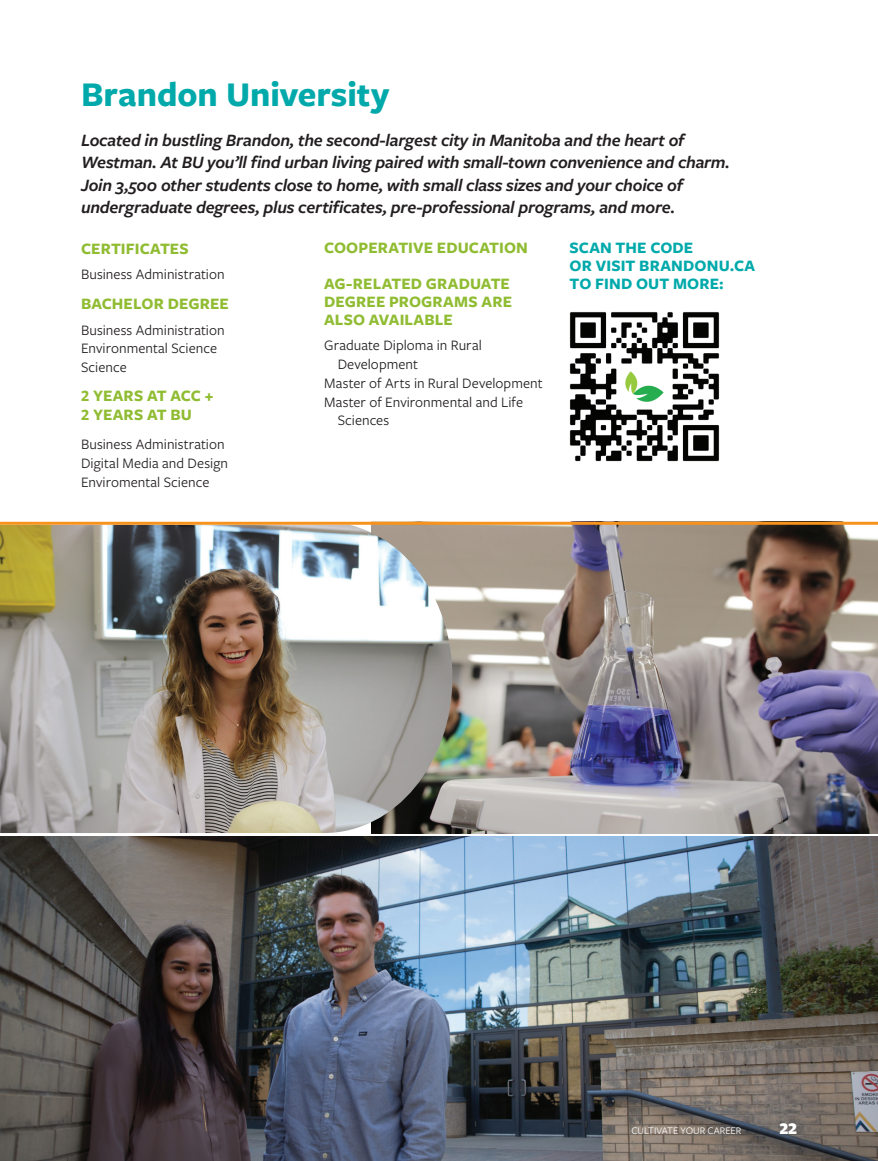
<style>
.page{position:relative;width:878px;height:1161px;background:#fff}
.page>*{position:absolute;margin:0;border:0;box-sizing:border-box;transform-origin:0 0}
.Heading_-_Medium_24_27{font:700 36px "Freight Sans Pro";color:#01a9ab}
.Callout_V2__Campton_bold{font:italic 600 18px/22.5px "Freight Sans Pro";letter-spacing:-.015em;color:#231f20}
.Subhead_Light_Left{font:700 16.5px/18px "Freight Sans Pro";letter-spacing:.005em;color:#90bc32}
.Subhead_Light_Left-2{font:700 16.5px/18px "Freight Sans Pro";letter-spacing:.01em;color:#01a9ab}
.t1{font:900 16.5px "Unit Slab Pro";color:#fff}
.Body_Copy{font:15px/18.8px "Freight Sans Pro";letter-spacing:.005em;color:#231f20}
.Subhead_Light_Left-3{font:15px/18.8px "Freight Sans Pro";letter-spacing:.005em;color:#231f20}
.t2{font:10.5px "Freight Sans Pro";color:#fff}
</style>
<div class="page">
<img style="left:452px;top:525px;width:426px;height:308px">
<img style="left:0;top:525px;width:452px;height:308px">
<img style="left:0;top:837px;width:878px;height:324px">
<img style="left:569px;top:312px;width:151px;height:150px">
<hr style="left:0;top:522px;width:878px;height:3px;background:#f7931d">
<p class="Heading_-_Medium_24_27" style="left:81px;top:69px;width:310px">Brandon University</p>
<p class="Callout_V2__Campton_bold" style="left:81px;top:128px;width:650px">Located in bustling Brandon, the second-largest city in Manitoba and the heart of Westman. At BU you’ll find urban living paired with small-town convenience and charm.<br>Join 3,500 other students close to home, with small class sizes and your choice of undergraduate degrees, plus certificates, pre-professional programs, and more.</p>
<p class="Subhead_Light_Left" style="left:81px;top:239px;width:109px">CERTIFICATES</p>
<p class="Body_Copy" style="left:81px;top:265px;width:145px">Business Administration</p>
<p class="Subhead_Light_Left" style="left:81px;top:294px;width:149px">BACHELOR DEGREE</p>
<p class="Body_Copy" style="left:81px;top:320px;width:145px">Business Administration<br>Environmental Science</p>
<p class="Body_Copy" style="left:81px;top:357px;width:47px">Science</p>
<p class="Subhead_Light_Left" style="left:81px;top:385px;width:134px;line-height:18.8px">2 YEARS AT ACC +<br>2 YEARS AT BU</p>
<p class="Subhead_Light_Left-3" style="left:81px;top:434px;width:148px">Business Administration<br>Digital Media and Design<br>Enviromental Science</p>
<p class="Subhead_Light_Left" style="left:324px;top:238px;width:205px">COOPERATIVE EDUCATION</p>
<p class="Subhead_Light_Left" style="left:324px;top:274px;width:189px">AG-RELATED GRADUATE<br>DEGREE PROGRAMS ARE<br>ALSO AVAILABLE</p>
<p class="Body_Copy" style="left:338px;top:335px;width:146px;text-indent:-14px">Graduate Diploma in Rural<br>Development</p>
<p class="Body_Copy" style="left:324px;top:373px;width:220px">Master of Arts in Rural Development</p>
<p class="Body_Copy" style="left:338px;top:392px;width:187px;text-indent:-14px">Master of Environmental and Life<br>Sciences</p>
<p class="Subhead_Light_Left-2" style="left:569px;top:238px;width:187px">SCAN THE CODE<br>OR VISIT BRANDONU.CA<br>TO FIND OUT MORE:</p>
<p class="t2" style="left:631px;top:1124px;width:112px">CULTIVATE YOUR CAREER</p>
<p class="t1" style="left:780px;top:1116px;width:18px">22</p>
</div>
